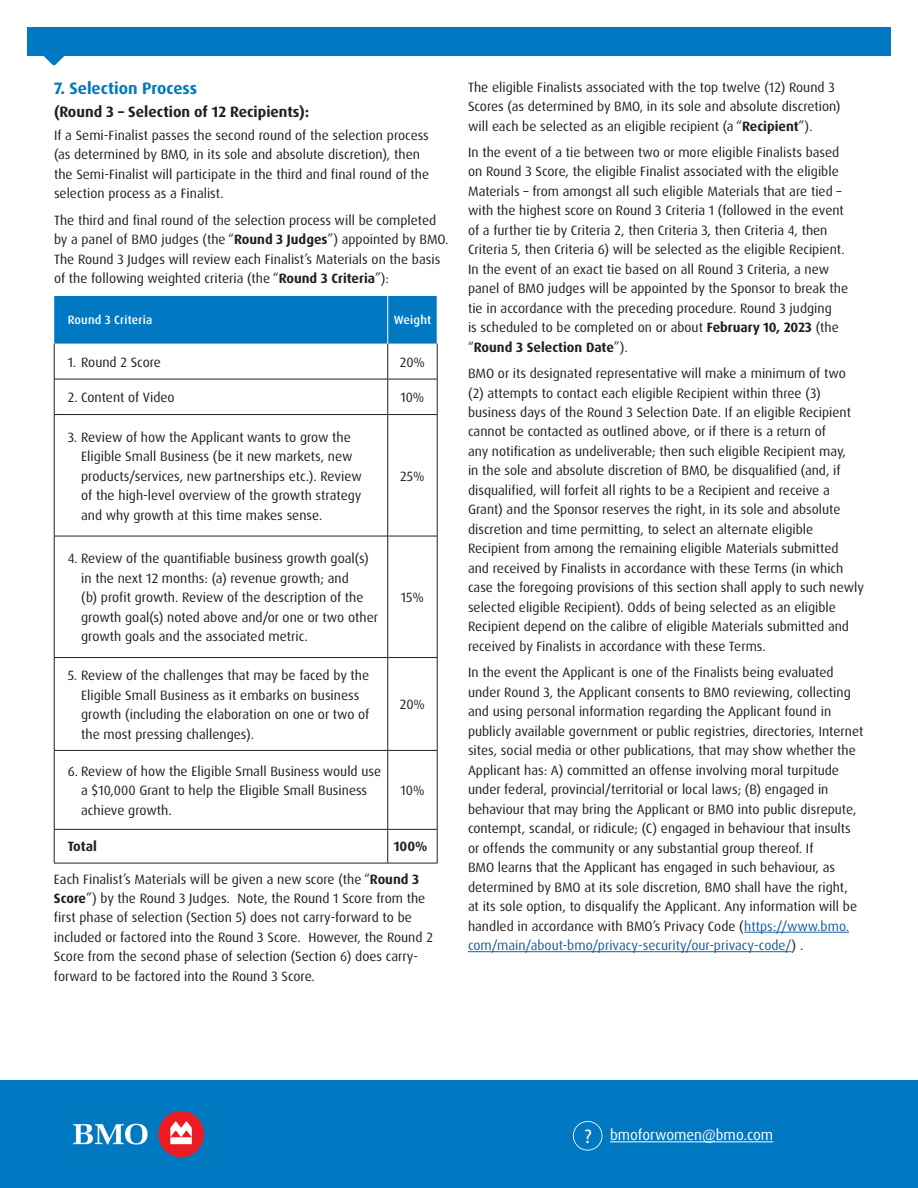
<style>
.page{position:relative;width:918px;height:1188px;background:#fff}
.page>*{position:absolute;margin:0;border:0;box-sizing:border-box;transform-origin:0 0}
.Heading_2{font:700 16.5px "Dax Pro";color:#0079c2}
.Heading_3{font:700 15px "Dax Pro";color:#231f20}
.t1{font:14.85px "Dax Pro";color:#fff}
.Body_Copy{font:13.5px/19.5px "Dax Pro";color:#231f20}
.Body_Copy-2{font:700 13.5px "Dax Pro";color:#231f20}
.table_text{font:13.5px "Dax Pro";color:#231f20}
.table_text_heading{font:500 12px "Dax Pro";letter-spacing:.015em;color:#fff}
.s1{font-weight:700}
.s2{color:#175d9e}
.s3{font-family:"Myriad Pro";font-size:19.65px}
.s4{font-family:"Myriad Pro";font-size:21.9px}
</style>
<div class="page">
<div style="left:27px;top:27px;width:864px;height:29px;background:#0079c2"></div>
<svg style="left:43px;top:56px;width:22px;height:9px"></svg>
<div style="left:54px;top:296px;width:383px;height:48px;background:#0079c2"></div>
<hr style="left:54px;top:344px;width:1px;height:35px;background:#231f20">
<hr style="left:387px;top:344px;width:1px;height:35px;background:#231f20">
<hr style="left:437px;top:344px;width:1px;height:35px;background:#231f20">
<hr style="left:54px;top:379px;width:334px;height:1px;background:#231f20">
<hr style="left:54px;top:379px;width:1px;height:35px;background:#231f20">
<hr style="left:388px;top:379px;width:49px;height:1px;background:#231f20">
<hr style="left:387px;top:379px;width:1px;height:35px;background:#231f20">
<hr style="left:437px;top:379px;width:1px;height:35px;background:#231f20">
<hr style="left:54px;top:414px;width:334px;height:1px;background:#231f20">
<hr style="left:54px;top:415px;width:1px;height:121px;background:#231f20">
<hr style="left:388px;top:414px;width:49px;height:1px;background:#231f20">
<hr style="left:387px;top:415px;width:1px;height:121px;background:#231f20">
<hr style="left:437px;top:415px;width:1px;height:121px;background:#231f20">
<hr style="left:54px;top:536px;width:334px;height:1px;background:#231f20">
<hr style="left:54px;top:536px;width:1px;height:121px;background:#231f20">
<hr style="left:388px;top:536px;width:49px;height:1px;background:#231f20">
<hr style="left:387px;top:536px;width:1px;height:121px;background:#231f20">
<hr style="left:437px;top:536px;width:1px;height:121px;background:#231f20">
<hr style="left:54px;top:657px;width:334px;height:1px;background:#231f20">
<hr style="left:54px;top:658px;width:1px;height:92px;background:#231f20">
<hr style="left:388px;top:657px;width:49px;height:1px;background:#231f20">
<hr style="left:387px;top:658px;width:1px;height:92px;background:#231f20">
<hr style="left:437px;top:658px;width:1px;height:92px;background:#231f20">
<hr style="left:54px;top:750px;width:334px;height:1px;background:#231f20">
<hr style="left:54px;top:751px;width:1px;height:78px;background:#231f20">
<hr style="left:388px;top:750px;width:49px;height:1px;background:#231f20">
<hr style="left:387px;top:751px;width:1px;height:78px;background:#231f20">
<hr style="left:437px;top:751px;width:1px;height:78px;background:#231f20">
<hr style="left:54px;top:829px;width:334px;height:1px;background:#231f20">
<hr style="left:54px;top:830px;width:1px;height:33px;background:#231f20">
<hr style="left:388px;top:829px;width:49px;height:1px;background:#231f20">
<hr style="left:387px;top:830px;width:1px;height:33px;background:#231f20">
<hr style="left:437px;top:830px;width:1px;height:33px;background:#231f20">
<hr style="left:54px;top:863px;width:334px;height:1px;background:#231f20">
<hr style="left:388px;top:863px;width:49px;height:1px;background:#231f20">
<hr style="left:387px;top:296px;width:1px;height:48px;background:#fff">
<hr style="left:744px;top:932px;width:105px;height:1px;background:#175d9e">
<hr style="left:468px;top:951px;width:324px;height:1px;background:#175d9e">
<div style="left:0;top:1080px;width:918px;height:108px;background:#0079c2"></div>
<img style="left:73px;top:1111px;width:131px;height:47px">
<hr style="left:610px;top:1141px;width:163px;height:1px;background:#fff">
<svg style="left:572px;top:1121px;width:31px;height:30px"></svg>
<h2 class="Heading_2" style="left:54px;top:78px;width:145px">7. Selection Process</h2>
<h3 class="Heading_3" style="left:54px;top:102px;width:257px">(Round 3 – Selection of 12 Recipients):</h3>
<p class="Body_Copy" style="left:54px;top:126px;width:377px">If a Semi-Finalist passes the second round of the selection process (as determined by BMO, in its sole and absolute discretion), then the Semi-Finalist will participate in the third and final round of the selection process as a Finalist.</p>
<p class="Body_Copy" style="left:54px;top:210px;width:396px">The third and final round of the selection process will be completed by a panel of BMO judges (the “<span class="s1">Round 3 Judges</span>”) appointed by BMO.<br>The Round 3 Judges will review each Finalist’s Materials on the basis of the following weighted criteria (the “<span class="s1">Round 3 Criteria</span>”):</p>
<p class="table_text_heading" style="left:68px;top:313px;width:86px">Round 3 Criteria</p>
<p class="table_text_heading" style="left:394px;top:313px;width:39px">Weight</p>
<p class="Body_Copy" style="left:68px;top:352px;width:95px">1. Round 2 Score</p>
<p class="table_text" style="left:400px;top:353px;width:27px">20%</p>
<p class="Body_Copy" style="left:68px;top:388px;width:108px">2. Content of Video</p>
<p class="table_text" style="left:400px;top:389px;width:25px">10%</p>
<p class="Body_Copy" style="left:81px;top:427px;width:282px;text-indent:-14px">3. Review of how the Applicant wants to grow the Eligible Small Business (be it new markets, new products/services, new partnerships etc.). Review of the high-level overview of the growth strategy and why growth at this time makes sense.</p>
<p class="Body_Copy" style="left:400px;top:466px;width:26px">25%</p>
<p class="Body_Copy" style="left:81px;top:549px;width:298px;text-indent:-14px">4. Review of the quantifiable business growth goal(s) in the next 12 months: (a) revenue growth; and<br>(b) profit growth. Review of the description of the growth goal(s) noted above and/or one or two other growth goals and the associated metric.</p>
<p class="Body_Copy" style="left:81px;top:666px;width:290px;text-indent:-14px">5. Review of the challenges that may be faced by the Eligible Small Business as it embarks on business growth (including the elaboration on one or two of the most pressing challenges).</p>
<p class="Body_Copy" style="left:81px;top:761px;width:302px;text-indent:-14px">6. Review of how the Eligible Small Business would use a $10,000 Grant to help the Eligible Small Business achieve growth.</p>
<p class="Body_Copy" style="left:401px;top:588px;width:25px">15%</p>
<p class="Body_Copy" style="left:400px;top:695px;width:27px">20%</p>
<p class="Body_Copy" style="left:400px;top:781px;width:26px">10%</p>
<p class="Body_Copy-2" style="left:68px;top:838px;width:31px">Total</p>
<p class="Body_Copy-2" style="left:394px;top:838px;width:35px">100%</p>
<p class="Body_Copy" style="left:54px;top:869px;width:380px">Each Finalist’s Materials will be given a new score (the “<span class="s1">Round 3<br>Score</span>”) by the Round 3 Judges. Note, the Round 1 Score from the first phase of selection (Section 5) does not carry-forward to be included or factored into the Round 3 Score. However, the Round 2<br>Score from the second phase of selection (Section 6) does carry&shy;forward to be factored into the Round 3 Score.</p>
<p class="Body_Copy" style="left:468px;top:77px;width:374px">The eligible Finalists associated with the top twelve (12) Round 3<br>Scores (as determined by BMO, in its sole and absolute discretion) will each be selected as an eligible recipient (a “<span class="s1">Recipient</span>”).</p>
<p class="Body_Copy" style="left:468px;top:142px;width:382px">In the event of a tie between two or more eligible Finalists based on Round 3 Score, the eligible Finalist associated with the eligible Materials – from amongst all such eligible Materials that are tied – with the highest score on Round 3 Criteria 1 (followed in the event of a further tie by Criteria 2, then Criteria 3, then Criteria 4, then Criteria 5, then Criteria 6) will be selected as the eligible Recipient.<br>In the event of an exact tie based on all Round 3 Criteria, a new panel of BMO judges will be appointed by the Sponsor to break the tie in accordance with the preceding procedure. Round 3 judging<br>is scheduled to be completed on or about <span class="s1">February 10, 2023</span> (the “<span class="s1">Round 3 Selection Date</span>”).</p>
<p class="Body_Copy" style="left:468px;top:364px;width:398px">BMO or its designated representative will make a minimum of two (2) attempts to contact each eligible Recipient within three (3) business days of the Round 3 Selection Date. If an eligible Recipient cannot be contacted as outlined above, or if there is a return of<br>any notification as undeliverable; then such eligible Recipient may,<br>in the sole and absolute discretion of BMO, be disqualified (and, if disqualified, will forfeit all rights to be a Recipient and receive a Grant) and the Sponsor reserves the right, in its sole and absolute discretion and time permitting, to select an alternate eligible Recipient from among the remaining eligible Materials submitted<br>and received by Finalists in accordance with these Terms (in which case the foregoing provisions of this section shall apply to such newly selected eligible Recipient). Odds of being selected as an eligible Recipient depend on the calibre of eligible Materials submitted and received by Finalists in accordance with these Terms.</p>
<p class="Body_Copy" style="left:468px;top:663px;width:397px">In the event the Applicant is one of the Finalists being evaluated under Round 3, the Applicant consents to BMO reviewing, collecting and using personal information regarding the Applicant found in publicly available government or public registries, directories, Internet sites, social media or other publications, that may show whether the Applicant has: A) committed an offense involving moral turpitude under federal, provincial/territorial or local laws; (B) engaged in behaviour that may bring the Applicant or BMO into public disrepute, contempt, scandal, or ridicule; (C) engaged in behaviour that insults or offends the community or any substantial group thereof. If<br>BMO learns that the Applicant has engaged in such behaviour, as determined by BMO at its sole discretion, BMO shall have the right,<br>at its sole option, to disqualify the Applicant. Any information will be handled in accordance with BMO’s Privacy Code (<span class="s2">https://www.bmo. com/main/about-bmo/privacy-security/our-privacy-code/</span>) .</p>
<p class="t1" style="left:584px;top:1126px;width:191px"><span class="s3">?</span><span class="s4">?</span> bmoforwomen@bmo.com</p>
</div>
